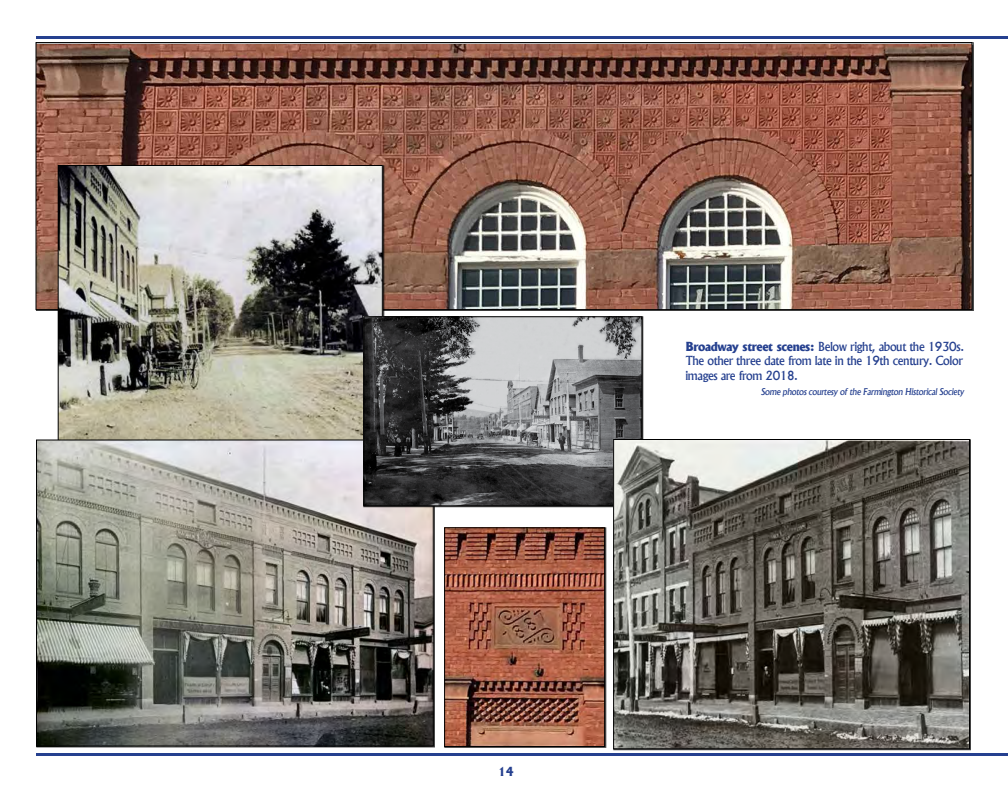
<style>
.page{position:relative;width:1008px;height:792px;background:#fff}
.page>*{position:absolute;margin:0;border:0;box-sizing:border-box;transform-origin:0 0}
.t1{font:500 12px/14.4px "Albertus";letter-spacing:-.03em;color:#25408f;text-align:justify}
.t2{font:800 12px "Albertus";color:#25408f}
.t3{font:italic 500 9px "Albertus";letter-spacing:-.025em;color:#25408f}
.s1{font-weight:800}
</style>
<div class="page">
<hr style="left:36px;top:753px;width:972px;height:3px;background:#25408f">
<hr style="left:36px;top:36px;width:972px;height:3px;background:#25408f">
<img style="left:38px;top:44px;width:932px;height:264px">
<img style="left:60px;top:167px;width:321px;height:273px">
<img style="left:38px;top:442px;width:394px;height:303px">
<div style="left:36px;top:440px;width:398px;height:307px;border:1px solid #000"></div>
<img style="left:365px;top:318px;width:275px;height:186px">
<div style="left:363px;top:316px;width:279px;height:190px;border:1px solid #000"></div>
<img style="left:615px;top:441px;width:353px;height:306px">
<div style="left:613px;top:439px;width:357px;height:310px;border:1px solid #000"></div>
<img style="left:446px;top:529px;width:157px;height:216px">
<div style="left:444px;top:527px;width:161px;height:220px;border:1px solid #000"></div>
<p class="t2" style="left:498px;top:764px;width:17px">14</p>
<p class="t1" style="left:685px;top:339px;width:280px"><span class="s1">Broadway street scenes:</span> Below right, about the 1930s.<br>The other three date from late in the 19th century. Color images are from 2018.</p>
<p class="t3" style="left:761px;top:386px;width:205px">Some photos courtesy of the Farmington Historical Society</p>
</div>
